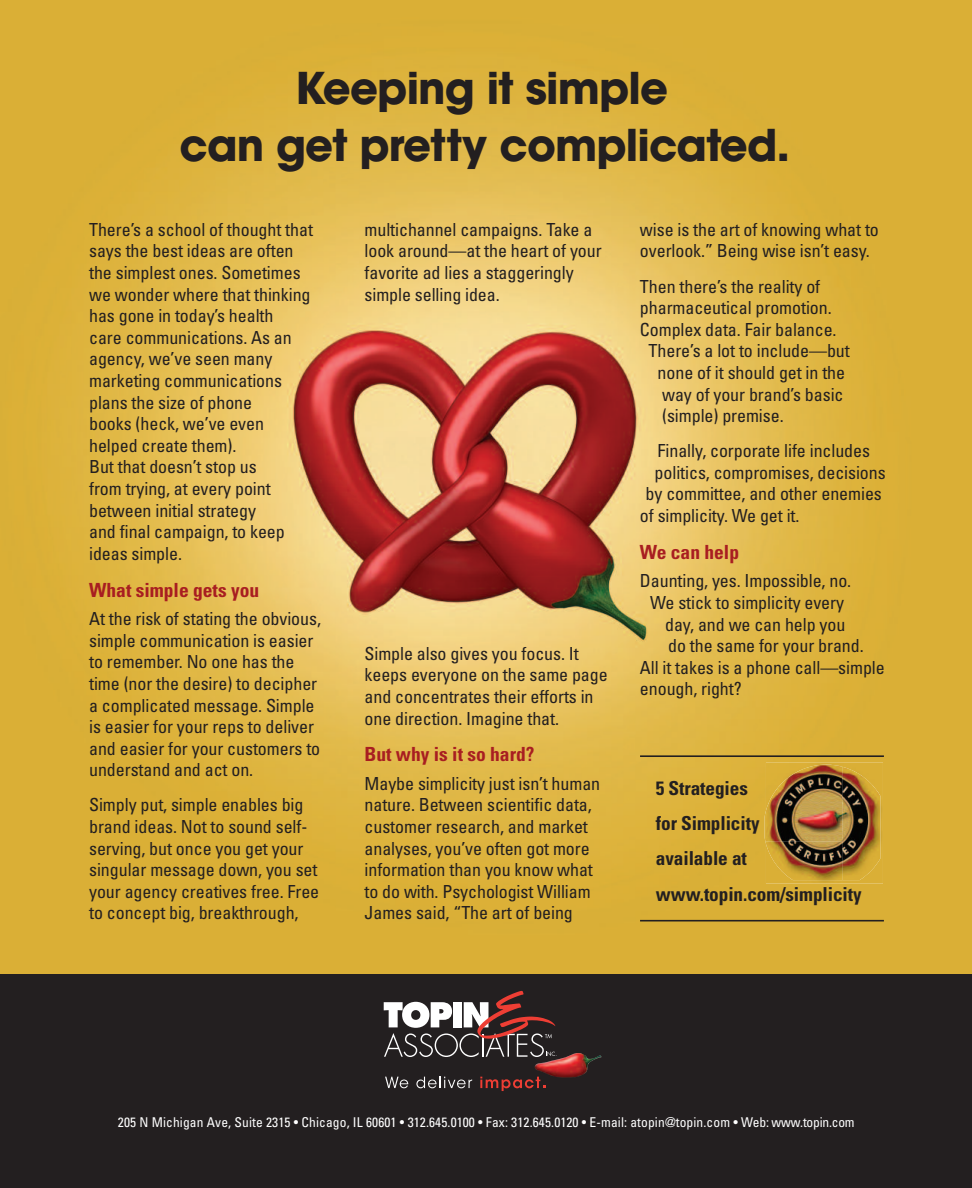
<style>
.page{position:relative;width:972px;height:1188px;background:#fff}
.page>*{position:absolute;margin:0;border:0;box-sizing:border-box;transform-origin:0 0}
.t1{font:43.5px/57px "ITC Avant Garde Std Bold+NWVVQO";letter-spacing:-.02em;color:#231f20;text-align:center}
.t2{font:19.5px "Univers LT Std Bold Cn+XNGUKY";color:#a81e21}
.t3{font:19.2px/35.2px "Univers LT Std Bold Cn+XNGUKY";letter-spacing:-.005em;color:#231f20}
.t4{font:18px/21.6px "Univers LT Std Cn+TKYMYK";letter-spacing:-.005em;color:#231f20}
.t5{font:13.5px "Univers Condensed+JOKHRQ";letter-spacing:.01em;color:#fff}
.s1{font-family:"Univers Condensed SC700+ORTWAH"}
</style>
<div class="page">
<img style="left:0;top:0;width:972px;height:974px">
<div style="left:0;top:974px;width:972px;height:214px;background:#231f20"></div>
<svg style="left:384px;top:991px;width:172px;height:66px"></svg>
<img style="left:535px;top:1053px;width:66px;height:25px">
<svg style="left:385px;top:1077px;width:23px;height:11px"></svg>
<svg style="left:416px;top:1077px;width:56px;height:11px"></svg>
<svg style="left:480px;top:1077px;width:65px;height:14px"></svg>
<img style="left:766px;top:765px;width:114px;height:77px">
<img style="left:765px;top:811px;width:1px;height:33px">
<svg style="left:813px;top:765px;width:13px;height:1px"></svg>
<img style="left:842px;top:767px;width:38px;height:113px">
<img style="left:766px;top:842px;width:76px;height:38px">
<hr style="left:640px;top:755px;width:244px;height:2px;background:#231f20">
<hr style="left:640px;top:920px;width:244px;height:1px;background:#231f20">
<h1 class="t1" style="left:180px;top:63px;width:612px">Keeping it simple<br>can get pretty complicated.</h1>
<p class="t4" style="left:89px;top:220px;width:225px">There’s a school of thought that says the best ideas are often the simplest ones. Sometimes we wonder where that thinking has gone in today’s health<br>care communications. As an agency, we’ve seen many marketing communications plans the size of phone<br>books (heck, we’ve even helped create them).<br>But that doesn’t stop us<br>from trying, at every point between initial strategy<br>and final campaign, to keep ideas simple.</p>
<p class="t2" style="left:89px;top:583px;width:172px">What simple gets you</p>
<p class="t4" style="left:89px;top:609px;width:233px">At the risk of stating the obvious, simple communication is easier to remember. No one has the time (nor the desire) to decipher a complicated message. Simple is easier for your reps to deliver and easier for your customers to understand and act on.</p>
<p class="t4" style="left:89px;top:796px;width:232px">Simply put, simple enables big brand ideas. Not to sound self&shy;serving, but once you get your singular message down, you set your agency creatives free. Free to concept big, breakthrough,</p>
<p class="t4" style="left:365px;top:220px;width:239px">multichannel campaigns. Take a look around—at the heart of your favorite ad lies a staggeringly simple selling idea.</p>
<p class="t4" style="left:365px;top:644px;width:245px">Simple also gives you focus. It keeps everyone on the same page and concentrates their efforts in one direction. Imagine that.</p>
<p class="t2" style="left:365px;top:747px;width:172px">But why is it so hard?</p>
<p class="t4" style="left:365px;top:774px;width:237px">Maybe simplicity just isn’t human nature. Between scientific data, customer research, and market analyses, you’ve often got more information than you know what to do with. Psychologist William<br>James said, “The art of being</p>
<p class="t4" style="left:640px;top:220px;width:240px">wise is the art of knowing what to overlook.” Being wise isn’t easy.</p>
<p class="t4" style="left:640px;top:277px;width:182px">Then there’s the reality of</p>
<p class="t4" style="left:640px;top:298px;width:193px">pharmaceutical promotion.</p>
<p class="t4" style="left:640px;top:320px;width:198px">Complex data. Fair balance.</p>
<p class="t4" style="left:649px;top:342px;width:203px">There’s a lot to include—but</p>
<p class="t4" style="left:658px;top:363px;width:189px">none of it should get in the</p>
<p class="t4" style="left:662px;top:385px;width:183px">way of your brand’s basic</p>
<p class="t4" style="left:662px;top:406px;width:123px">(simple) premise.</p>
<p class="t4" style="left:658px;top:442px;width:214px">Finally, corporate life includes</p>
<p class="t4" style="left:655px;top:463px;width:233px">politics, compromises, decisions</p>
<p class="t4" style="left:646px;top:485px;width:238px">by committee, and other enemies</p>
<p class="t4" style="left:640px;top:506px;width:161px">of simplicity. We get it.</p>
<p class="t2" style="left:640px;top:545px;width:101px">We can help</p>
<p class="t4" style="left:640px;top:572px;width:213px">Daunting, yes. Impossible, no.</p>
<p class="t4" style="left:650px;top:593px;width:195px">We stick to simplicity every</p>
<p class="t4" style="left:665px;top:615px;width:182px">day, and we can help you</p>
<p class="t4" style="left:668px;top:636px;width:197px">do the same for your brand.</p>
<p class="t4" style="left:640px;top:658px;width:246px">All it takes is a phone call—simple</p>
<p class="t4" style="left:640px;top:680px;width:103px">enough, right?</p>
<p class="t3" style="left:656px;top:772px;width:207px">5 Strategies<br>for Simplicity<br>available at www.topin.com/simplicity</p>
<p class="t5" style="left:118px;top:1117px;width:738px">205 N Michigan Ave, Suite 2315 • Chicago, IL 60601 • 312.645.0100 • Fax: 312.645.0120 • E-mail<span class="s1">:</span> atopin@topin.com <span class="s1">•</span> Web: www.topin.com</p>
</div>
